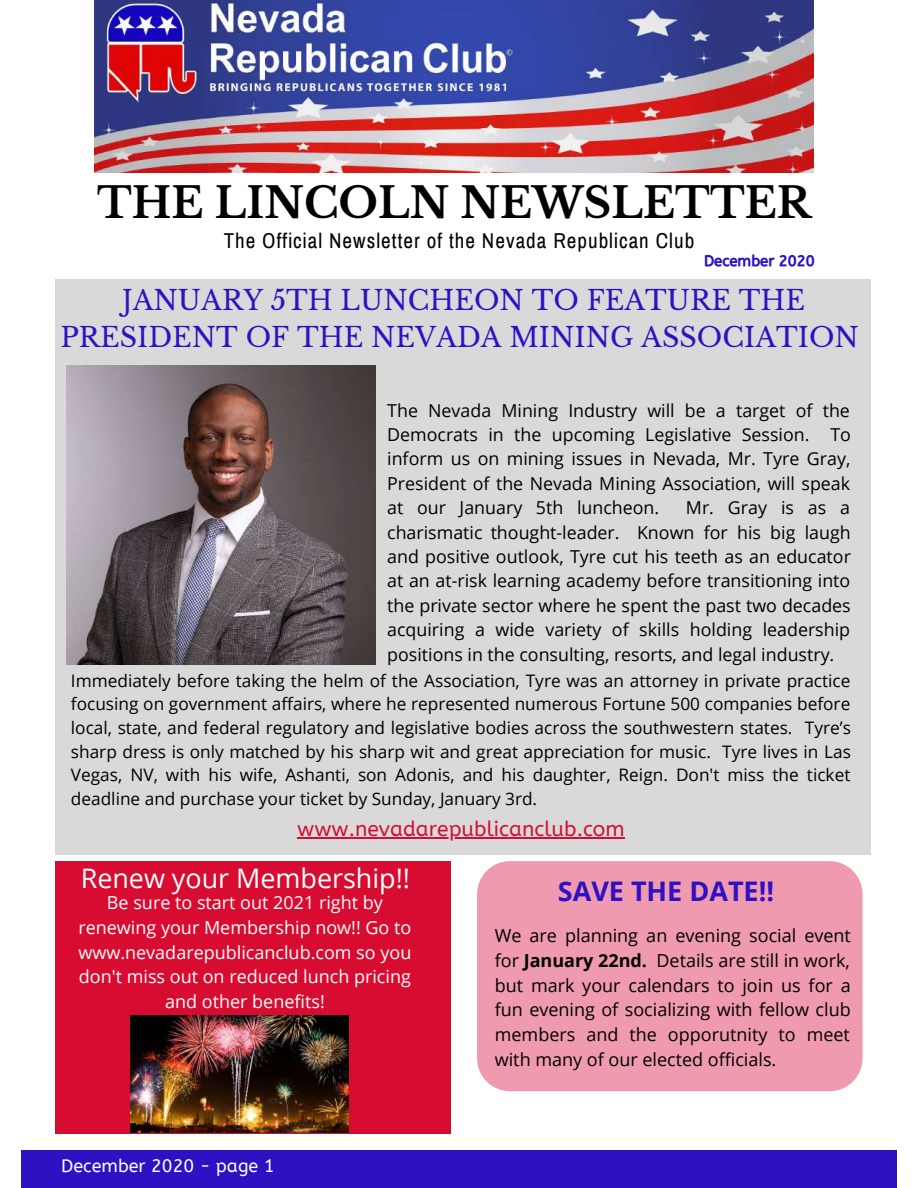
<style>
.page{position:relative;width:918px;height:1188px;background:#fff}
.page>*{position:absolute;margin:0;border:0;box-sizing:border-box;transform-origin:0 0}
.t1{font:700 42px "Libre Baskerville";color:#000}
.t2{font:27px/37.2px "Libre Baskerville";color:#2f11c4;text-align:center}
.t3{font:700 27px "Open Sans";color:#2f11c4}
.t4{font:26.85px "Open Sans";color:#fff}
.t5{font:21px "Archivo Narrow";letter-spacing:.05em;color:#000}
.t6{font:21px "A Bee Zee";color:#d80c31}
.t7{font:18px/24.8px "Open Sans";color:#000;text-align:justify}
.t8{font:18px/24.8px "Open Sans";color:#fff;text-align:center}
.t9{font:18px "A Bee Zee";color:#fff}
.t10{font:17.85px/24.5px "Open Sans";color:#000;text-align:justify}
.t11{font:17.25px/23.7px "Open Sans";color:#000;text-align:justify}
.t12{font:15px "CA Generated";color:#2f11c4}
.s1{font-weight:700}
</style>
<div class="page">
<div style="left:21px;top:1150px;width:876px;height:38px;background:#2f11c4"></div>
<img style="left:94px;top:0;width:719px;height:172px">
<div style="left:55px;top:279px;width:816px;height:576px;background:#d9d9d9"></div>
<hr style="left:297px;top:838px;width:328px;height:1px;background:#d80c31">
<div style="left:55px;top:861px;width:396px;height:273px;background:#d80c31"></div>
<img style="left:130px;top:1015px;width:219px;height:118px">
<div style="left:477px;top:861px;width:386px;height:230px;background:#ef9aae;border-radius:33px"></div>
<img style="left:67px;top:365px;width:308px;height:300px">
<h1 class="t1" style="left:97px;top:178px;width:715px">THE LINCOLN NEWSLETTER</h1>
<p class="t12" style="left:704px;top:253px;width:112px">December 2020</p>
<h2 class="t2" style="left:60px;top:282px;width:800px">JANUARY 5TH LUNCHEON TO FEATURE THE<br>PRESIDENT OF THE NEVADA MINING ASSOCIATION</h2>
<p class="t5" style="left:224px;top:229px;width:472px">The Official Newsletter of the Nevada Republican Club</p>
<p class="t10" style="left:387px;top:397px;width:465px">The Nevada Mining Industry will be a target of the Democrats in the upcoming Legislative Session. To inform us on mining issues in Nevada, Mr. Tyre Gray, President of the Nevada Mining Association, will speak at our January 5th luncheon.</p>
<p class="t10" style="left:387px;top:495px;width:465px;text-indent:299px">Mr. Gray is as a charismatic thought-leader. Known for his big laugh and positive outlook, Tyre cut his teeth as an educator at an at-risk learning academy before transitioning into the private sector where he spent the past two decades acquiring a wide variety of skills holding leadership positions in the consulting, resorts, and legal industry.</p>
<p class="t11" style="left:71px;top:668px;width:782px">Immediately before taking the helm of the Association, Tyre was an attorney in private practice focusing on government affairs, where he represented numerous Fortune 500 companies before local, state, and federal regulatory and legislative bodies across the southwestern states. Tyre’s sharp dress is only matched by his sharp wit and great appreciation for music. Tyre lives in Las Vegas, NV, with his wife, Ashanti, son Adonis, and his daughter, Reign. Don't miss the ticket deadline and purchase your ticket by Sunday, January 3rd.</p>
<p class="t6" style="left:297px;top:817px;width:329px">www.nevadarepublicanclub.com</p>
<h3 class="t4" style="left:81px;top:859px;width:331px">Renew your Membership!!</h3>
<p class="t8" style="left:78px;top:890px;width:335px">Be sure to start out 2021 right by renewing your Membership now!! Go to www.nevadarepublicanclub.com so you don't miss out on reduced lunch pricing and other benefits!</p>
<p class="t9" style="left:61px;top:1155px;width:215px">December 2020 - page 1</p>
<h2 class="t3" style="left:558px;top:872px;width:218px">SAVE THE DATE!!</h2>
<p class="t7" style="left:495px;top:923px;width:358px">We are planning an evening social event for <span class="s1">January 22nd.</span> Details are still in work, but mark your calendars to join us for a fun evening of socializing with fellow club members and the opporutnity to meet with many of our elected officials.</p>
</div>
